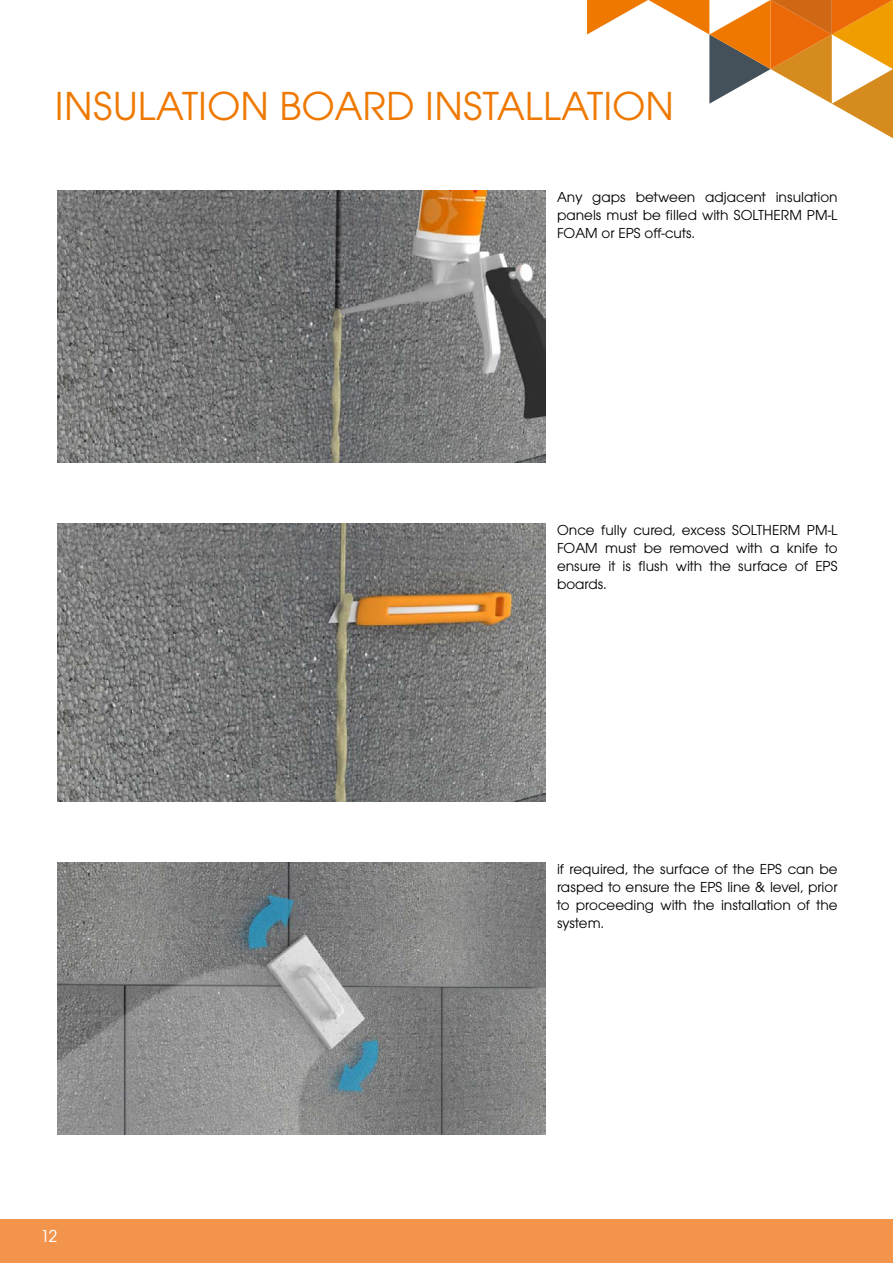
<style>
.page{position:relative;width:893px;height:1263px;background:#fff}
.page>*{position:absolute;margin:0;border:0;box-sizing:border-box;transform-origin:0 0}
.t1{font:42px "Avalon";color:#ef7900}
.t2{font:condensed 18px "Avalon";color:#fff}
.t3{font:15px/18px "Avalon";color:#000;text-align:justify}
</style>
<div class="page">
<div style="left:0;top:1219px;width:893px;height:44px;background:#f3944d"></div>
<svg style="left:587px;top:0;width:306px;height:138px"></svg>
<img style="left:57px;top:190px;width:489px;height:273px">
<img style="left:57px;top:523px;width:489px;height:279px">
<img style="left:57px;top:863px;width:489px;height:271px">
<h1 class="t1" style="left:55px;top:82px;width:621px">INSULATION BOARD INSTALLATION</h1>
<p class="t3" style="left:557px;top:188px;width:282px">Any gaps between adjacent insulation panels must be filled with SOLTHERM PM-L FOAM or EPS off-cuts.</p>
<p class="t3" style="left:557px;top:521px;width:282px">Once fully cured, excess SOLTHERM PM-L FOAM must be removed with a knife to ensure it is flush with the surface of EPS boards.</p>
<p class="t2" style="left:41px;top:1226px;width:18px">12</p>
<p class="t3" style="left:557px;top:860px;width:282px">if required, the surface of the EPS can be rasped to ensure the EPS line &amp; level, prior to proceeding with the installation of the system.</p>
</div>
